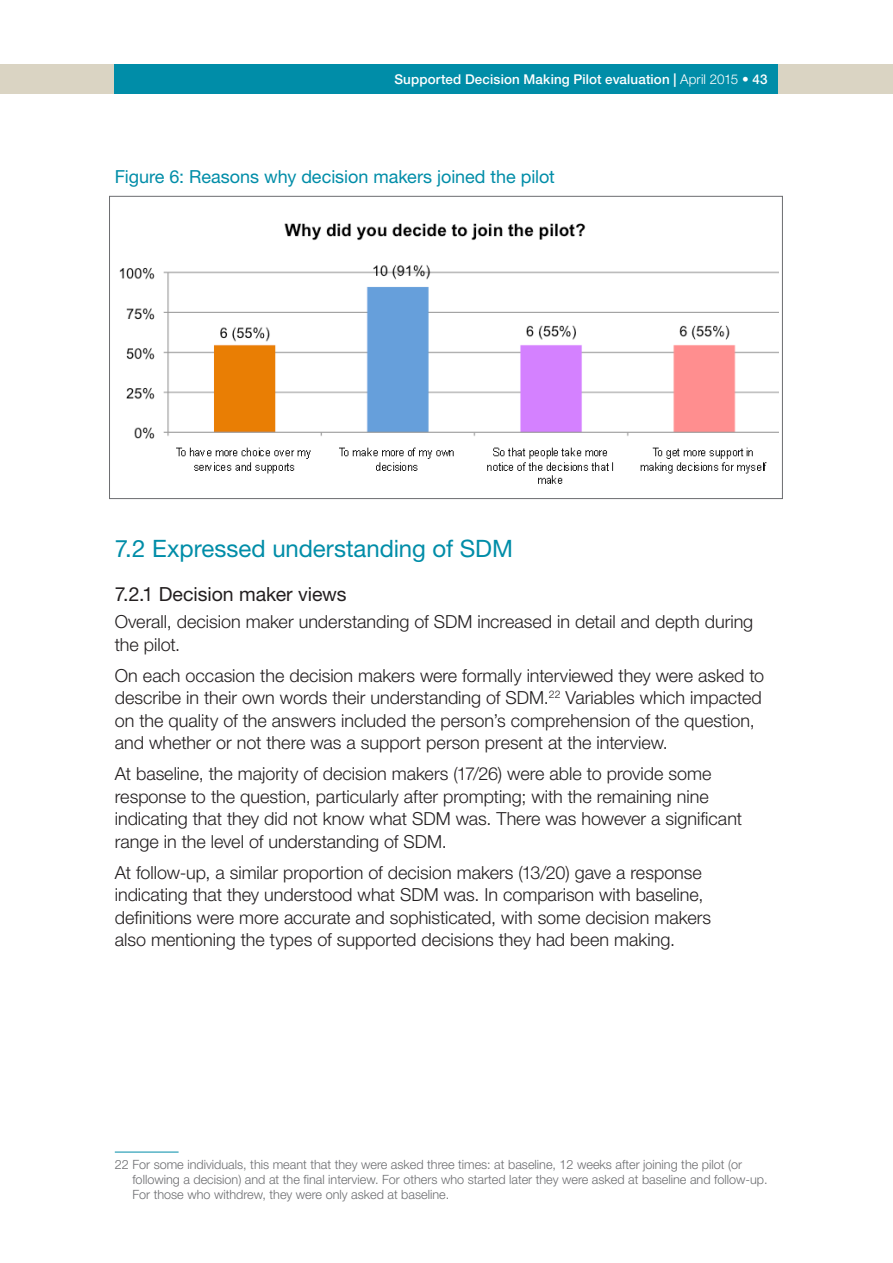
<style>
.page{position:relative;width:893px;height:1263px;background:#fff}
.page>*{position:absolute;margin:0;border:0;box-sizing:border-box;transform-origin:0 0}
.t1{font:24px "Helvetica Neue LT Std";letter-spacing:-.005em;color:#008da8}
.t2{font:19.5px "Helvetica Neue LT Std";letter-spacing:-.005em;color:#231f20}
.t3{font:300 18px/22.5px "Helvetica Neue LT Std";color:#231f20}
.t4{font:18px "Helvetica Neue LT Std";letter-spacing:-.005em;color:#008da8}
.t5{font:500 13.5px "Helvetica Neue LT Std";letter-spacing:.01em;color:#fff}
.t6{font:300 12.75px/15px "Helvetica Neue LT Std";color:#6c6d70}
.s1{font-weight:300}
</style>
<div class="page">
<div style="left:0;top:64px;width:115px;height:30px;background:#dad4c3"></div>
<div style="left:778px;top:64px;width:115px;height:30px;background:#dad4c3"></div>
<div style="left:115px;top:64px;width:663px;height:30px;background:#008da8"></div>
<img style="left:115px;top:223px;width:663px;height:277px">
<hr style="left:115px;top:1152px;width:64px;height:1px;background:#008da8">
<p class="t5" style="left:394px;top:71px;width:375px">Supported Decision Making Pilot evaluation | <span class="s1">April 2015</span> • 43</p>
<h4 class="t4" style="left:115px;top:166px;width:442px">Figure 6: Reasons why decision makers joined the pilot</h4>
<h3 class="t1" style="left:115px;top:534px;width:400px">7.2 Expressed understanding of SDM</h3>
<h4 class="t2" style="left:115px;top:583px;width:233px">7.2.1 Decision maker views</h4>
<p class="t3" style="left:115px;top:610px;width:640px">Overall, decision maker understanding of SDM increased in detail and depth during the pilot.</p>
<p class="t3" style="left:115px;top:663px;width:651px">On each occasion the decision makers were formally interviewed they were asked to describe in their own words their understanding of SDM.<sup>22</sup> Variables which impacted on the quality of the answers included the person’s comprehension of the question, and whether or not there was a support person present at the interview.</p>
<p class="t3" style="left:115px;top:762px;width:629px">At baseline, the majority of decision makers (17/26) were able to provide some response to the question, particularly after prompting; with the remaining nine indicating that they did not know what SDM was. There was however a significant range in the level of understanding of SDM.</p>
<p class="t3" style="left:115px;top:860px;width:598px">At follow-up, a similar proportion of decision makers (13/20) gave a response indicating that they understood what SDM was. In comparison with baseline, definitions were more accurate and sophisticated, with some decision makers also mentioning the types of supported decisions they had been making.</p>
<p class="t6" style="left:132px;top:1157px;width:637px;text-indent:-18px">22 For some individuals, this meant that they were asked three times: at baseline, 12 weeks after joining the pilot (or following a decision) and at the final interview. For others who started later they were asked at baseline and follow-up.<br>For those who withdrew, they were only asked at baseline.</p>
</div>
